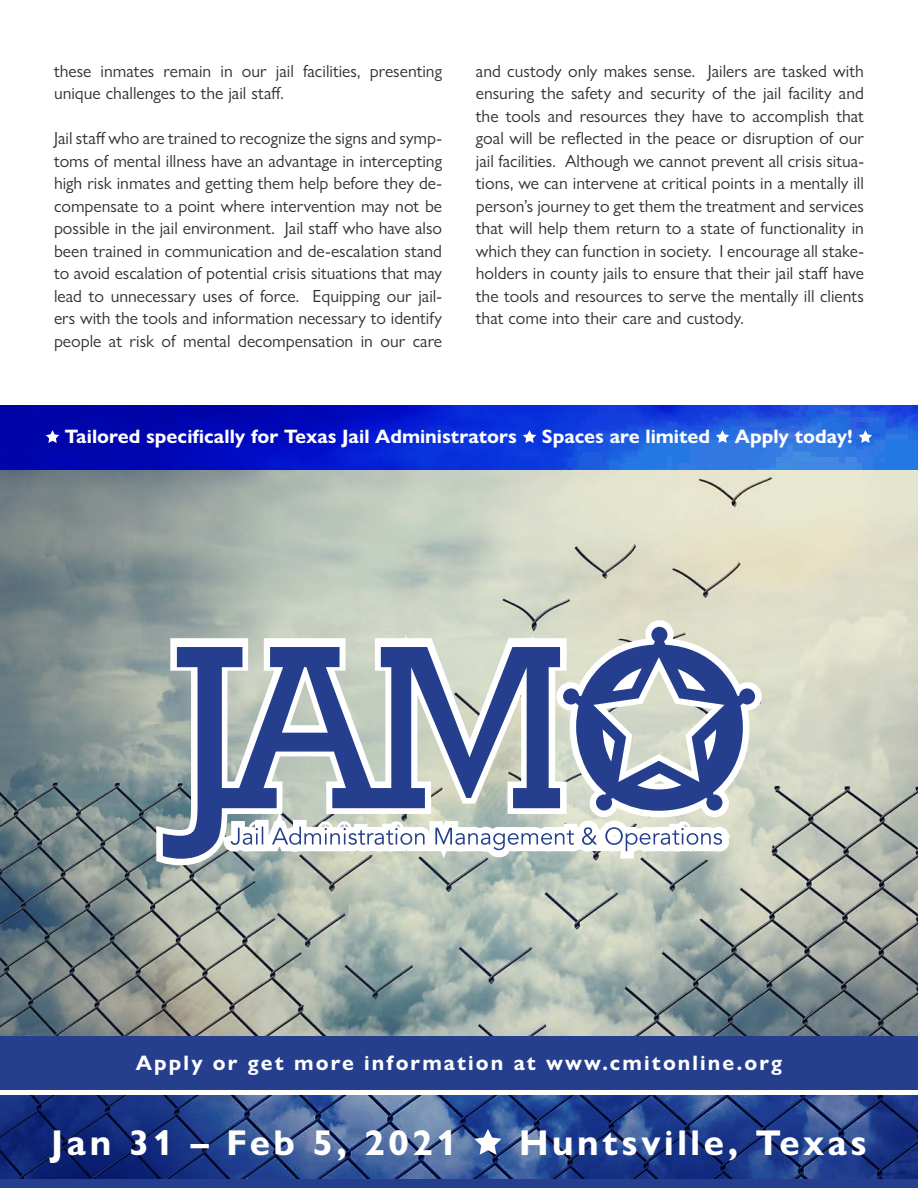
<style>
.page{position:relative;width:918px;height:1188px;background:#fff}
.page>*{position:absolute;margin:0;border:0;box-sizing:border-box;transform-origin:0 0}
.t1{font:700 36px "Gill Sans Nova";letter-spacing:.1em;color:#fff}
.t2{font:700 21px "Gill Sans Nova";letter-spacing:.1em;color:#fff}
.t3{font:700 19.5px "Gill Sans Nova";color:#fff}
.t4{font:17.7px/22.5px "Gill Sans Nova";color:#303232;text-align:justify}
</style>
<div class="page">
<img style="left:0;top:470px;width:918px;height:566px">
<svg style="left:0;top:1095px;width:918px;height:93px;background:#28448a"></svg>
<svg style="left:474px;top:1129px;width:27px;height:26px"></svg>
<div style="left:0;top:1036px;width:918px;height:54px;background:#253f8e"></div>
<svg style="left:150px;top:605px;width:423px;height:266px;background:#c0c8bf"></svg>
<svg style="left:215px;top:824px;width:524px;height:82px;background:#b1bcb2"></svg>
<svg style="left:551px;top:614px;width:217px;height:210px;background:#dedfcf"></svg>
<svg style="left:163px;top:647px;width:397px;height:212px"></svg>
<svg style="left:230px;top:826px;width:493px;height:27px"></svg>
<svg style="left:563px;top:626px;width:193px;height:185px"></svg>
<svg style="left:0;top:405px;width:918px;height:65px;background:#0f32cd"></svg>
<svg style="left:46px;top:430px;width:13px;height:13px"></svg>
<svg style="left:523px;top:430px;width:13px;height:13px"></svg>
<svg style="left:716px;top:430px;width:13px;height:13px"></svg>
<svg style="left:859px;top:430px;width:13px;height:13px"></svg>
<p class="t4" style="left:54px;top:59px;width:390px">these inmates remain in our jail facilities, presenting unique challenges to the jail staff.</p>
<p class="t4" style="left:54px;top:127px;width:390px">Jail staff who are trained to recognize the signs and symp&shy;toms of mental illness have an advantage in intercepting high risk inmates and getting them help before they de&shy;compensate to a point where intervention may not be possible in the jail environment. Jail staff who have also been trained in communication and de-escalation stand to avoid escalation of potential crisis situations that may lead to unnecessary uses of force. Equipping our jail&shy;ers with the tools and information necessary to identify people at risk of mental decompensation in our care</p>
<p class="t4" style="left:476px;top:59px;width:390px">and custody only makes sense. Jailers are tasked with ensuring the safety and security of the jail facility and the tools and resources they have to accomplish that goal will be reflected in the peace or disruption of our jail facilities. Although we cannot prevent all crisis situa&shy;tions, we can intervene at critical points in a mentally ill person’s journey to get them the treatment and services that will help them return to a state of functionality in which they can function in society. I encourage all stake&shy;holders in county jails to ensure that their jail staff have the tools and resources to serve the mentally ill clients that come into their care and custody.</p>
<p class="t3" style="left:65px;top:424px;width:454px">Tailored specifically for Texas Jail Administrators</p>
<p class="t3" style="left:542px;top:424px;width:170px">Spaces are limited</p>
<p class="t3" style="left:735px;top:424px;width:120px">Apply today!</p>
<p class="t2" style="left:136px;top:1050px;width:648px">Apply or get more information at www.cmitonline.org</p>
<p class="t1" style="left:51px;top:1120px;width:407px">Jan 31 – Feb 5, 2021</p>
<p class="t1" style="left:519px;top:1120px;width:349px">Huntsville, Texas</p>
</div>
